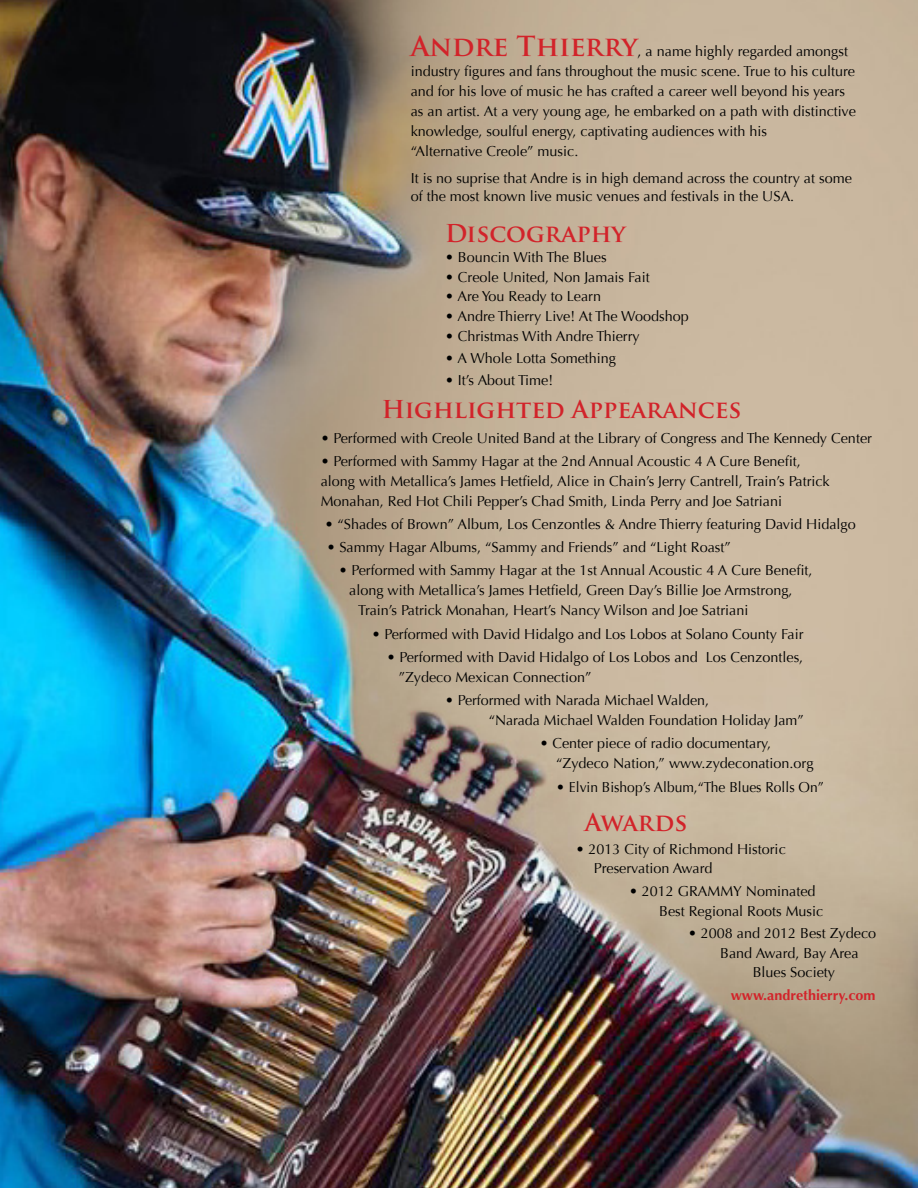
<style>
.page{position:relative;width:918px;height:1188px;background:#fff}
.page>*{position:absolute;margin:0;border:0;box-sizing:border-box;transform-origin:0 0}
.t1{font:700 24px "Trajan Pro";color:#d2232a}
.t2{font:14.4px/20px "Optima";color:#000}
.t3{font:700 14.4px "Optima";color:#d2232a}
.s1{font-family:"Trajan Pro";font-weight:700;font-size:27px;color:#d2232a}
</style>
<div class="page">
<img style="left:0;top:0;width:918px;height:1188px">
<p class="t2" style="left:411px;top:41px;width:447px"><span class="s1">Andre Thierry</span>, a name highly regarded amongst industry figures and fans throughout the music scene. True to his culture and for his love of music he has crafted a career well beyond his years as an artist. At a very young age, he embarked on a path with distinctive knowledge, soulful energy, captivating audiences with his<br>“Alternative Creole” music.</p>
<p class="t2" style="left:411px;top:169px;width:443px;line-height:18px">It is no suprise that Andre is in high demand across the country at some of the most known live music venues and festivals in the USA.</p>
<p class="t1" style="left:445px;top:218px;width:182px">Discography</p>
<p class="t2" style="left:445px;top:247px;width:163px">• Bouncin With The Blues</p>
<p class="t2" style="left:445px;top:267px;width:206px">• Creole United, Non Jamais Fait</p>
<p class="t2" style="left:445px;top:287px;width:157px">• Are You Ready to Learn</p>
<p class="t2" style="left:445px;top:307px;width:245px">• Andre Thierry Live! At The Woodshop</p>
<p class="t2" style="left:445px;top:327px;width:196px">• Christmas With Andre Thierry</p>
<p class="t2" style="left:445px;top:348px;width:172px">• A Whole Lotta Something</p>
<p class="t2" style="left:445px;top:371px;width:109px">• It’s About Time!</p>
<p class="t1" style="left:382px;top:395px;width:361px">Highlighted Appearances</p>
<p class="t2" style="left:321px;top:428px;width:553px">• Performed with Creole United Band at the Library of Congress and The Kennedy Center</p>
<p class="t2" style="left:321px;top:451px;width:511px">• Performed with Sammy Hagar at the 2nd Annual Acoustic 4 A Cure Benefit, along with Metallica’s James Hetfield, Alice in Chain’s Jerry Cantrell, Train’s Patrick<br>Monahan, Red Hot Chili Pepper’s Chad Smith, Linda Perry and Joe Satriani</p>
<p class="t2" style="left:325px;top:514px;width:533px">• “Shades of Brown” Album, Los Cenzontles &amp; Andre Thierry featuring David Hidalgo</p>
<p class="t2" style="left:327px;top:538px;width:406px">• Sammy Hagar Albums, “Sammy and Friends” and “Light Roast”</p>
<p class="t2" style="left:339px;top:561px;width:475px">• Performed with Sammy Hagar at the 1st Annual Acoustic 4 A Cure Benefit,</p>
<p class="t2" style="left:349px;top:581px;width:445px">along with Metallica’s James Hetfield, Green Day’s Billie Joe Armstrong,</p>
<p class="t2" style="left:358px;top:601px;width:392px">Train’s Patrick Monahan, Heart’s Nancy Wilson and Joe Satriani</p>
<p class="t2" style="left:372px;top:624px;width:433px">• Performed with David Hidalgo and Los Lobos at Solano County Fair</p>
<p class="t2" style="left:399px;top:647px;width:406px;text-indent:-12px">• Performed with David Hidalgo of Los Lobos and Los Cenzontles, ”Zydeco Mexican Connection”</p>
<p class="t2" style="left:489px;top:690px;width:316px;text-indent:-44px">• Performed with Narada Michael Walden,<br>“Narada Michael Walden Foundation Holiday Jam”</p>
<p class="t2" style="left:556px;top:733px;width:259px;text-indent:-16px">• Center piece of radio documentary, “Zydeco Nation,” www.zydeconation.org</p>
<p class="t2" style="left:556px;top:778px;width:269px">• Elvin Bishop’s Album,“The Blues Rolls On”</p>
<p class="t1" style="left:585px;top:808px;width:104px">Awards</p>
<p class="t2" style="left:594px;top:840px;width:194px;line-height:19.5px;text-indent:-18px">• 2013 City of Richmond Historic<br>Preservation Award</p>
<p class="t2" style="left:659px;top:882px;width:166px;line-height:19.5px;text-indent:-30px">• 2012 GRAMMY Nominated<br>Best Regional Roots Music</p>
<p class="t2" style="left:688px;top:924px;width:190px">• 2008 and 2012 Best Zydeco</p>
<p class="t2" style="left:720px;top:943px;width:140px">Band Award, Bay Area</p>
<p class="t2" style="left:753px;top:963px;width:84px">Blues Society</p>
<p class="t3" style="left:731px;top:987px;width:146px">www.andrethierry.com</p>
</div>
